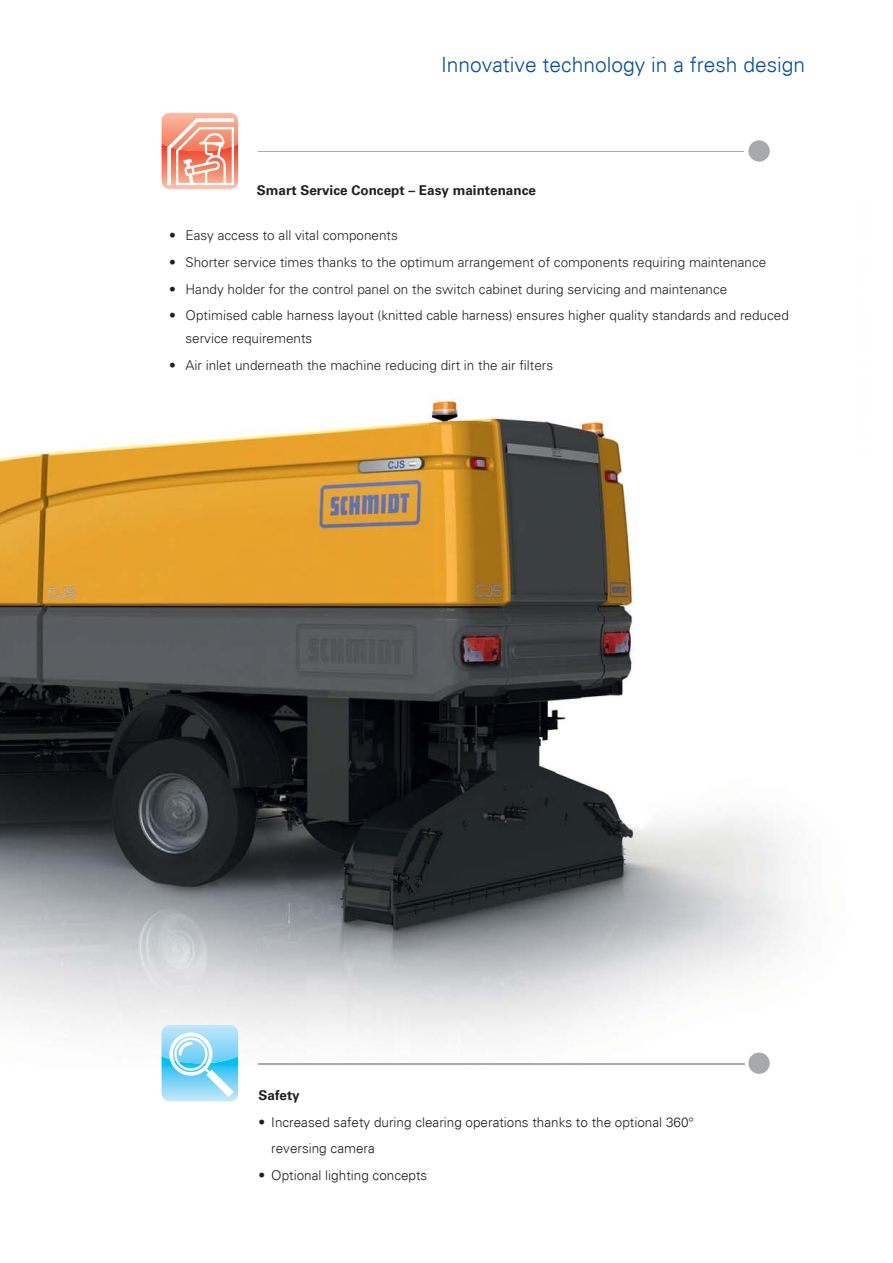
<style>
.page{position:relative;width:893px;height:1263px;background:#fff}
.page>*{position:absolute;margin:0;border:0;box-sizing:border-box;transform-origin:0 0}
.t1{font:300 21px "Univers Com 45";color:#034ea2}
.t2{font:300 13.5px/22.5px "Univers LT Pro 45";color:#231f20}
.t3{font:300 13.5px/26.7px "Univers Com 45";color:#231f20}
.t4{font:700 13.5px "Univers LT Pro 65";color:#231f20}
</style>
<div class="page">
<img style="left:0;top:398px;width:791px;height:697px">
<svg style="left:162px;top:113px;width:76px;height:76px"></svg>
<svg style="left:162px;top:1025px;width:76px;height:77px;background:#99def8"></svg>
<hr style="left:258px;top:151px;width:486px;height:1px;background:#a7a9ac">
<div style="left:748px;top:140px;width:22px;height:22px;background:#a7a9ac;border-radius:50%"></div>
<img style="left:258px;top:1064px;width:486px;height:1px">
<img style="left:748px;top:1053px;width:22px;height:21px;border-radius:50%">
<h1 class="t1" style="left:441px;top:57px;width:366px">Innovative technology in a fresh design</h1>
<p class="t4" style="left:257px;top:186px;width:281px">Smart Service Concept – Easy maintenance</p>
<p class="t2" style="left:169px;top:225px;width:230px">• Easy access to all vital components</p>
<p class="t2" style="left:169px;top:252px;width:599px">• Shorter service times thanks to the optimum arrangement of components requiring maintenance</p>
<p class="t2" style="left:169px;top:279px;width:560px">• Handy holder for the control panel on the switch cabinet during servicing and maintenance</p>
<p class="t2" style="left:186px;top:306px;width:605px;text-indent:-16px">• Optimised cable harness layout (knitted cable harness) ensures higher quality standards and reduced service requirements</p>
<p class="t2" style="left:169px;top:355px;width:386px">• Air inlet underneath the machine reducing dirt in the air filters</p>
<p class="t4" style="left:258px;top:1090px;width:43px">Safety</p>
<p class="t3" style="left:271px;top:1110px;width:424px;text-indent:-13px">• Increased safety during clearing operations thanks to the optional 360° reversing camera</p>
<p class="t3" style="left:258px;top:1164px;width:170px">• Optional lighting concepts</p>
</div>
